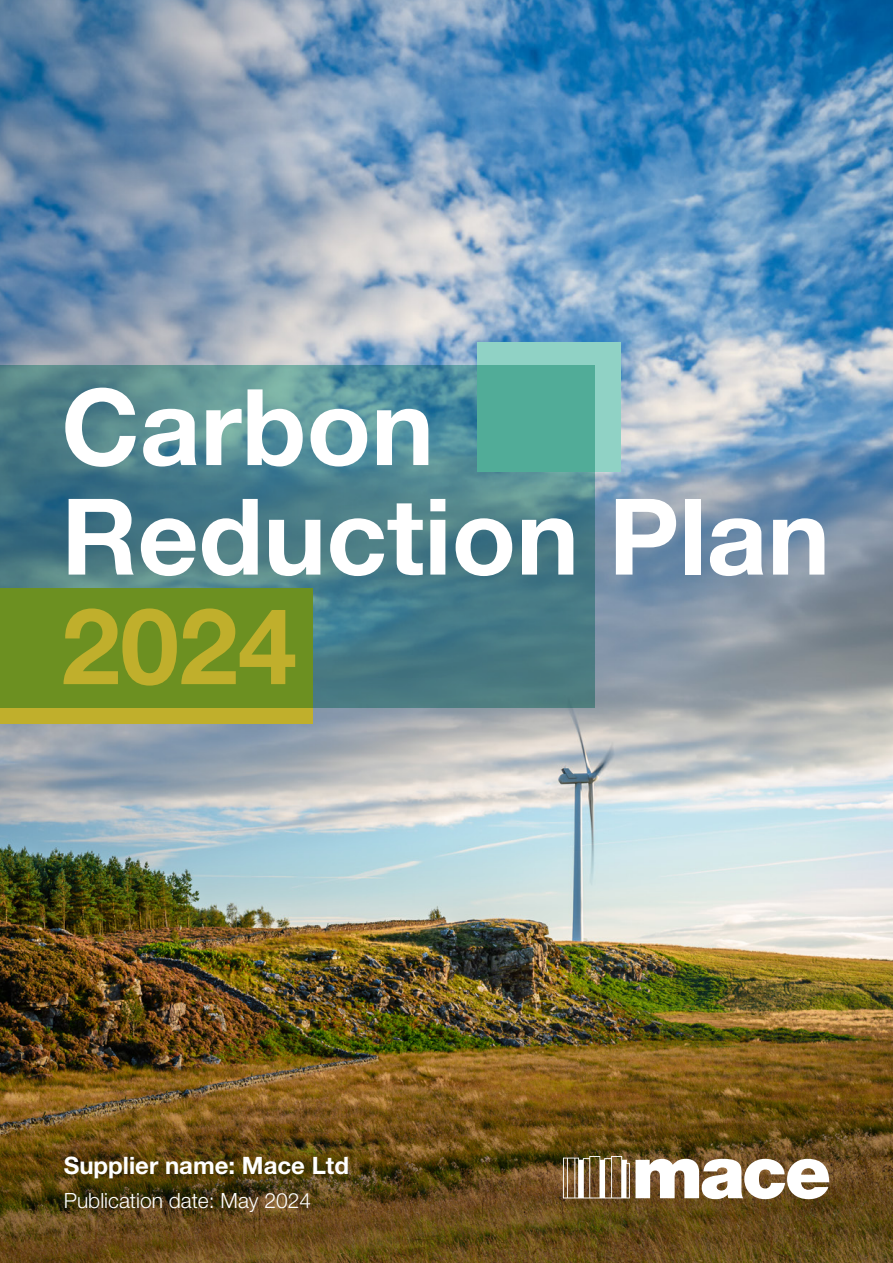
<style>
.page{position:relative;width:893px;height:1263px;background:#fff}
.page>*{position:absolute;margin:0;border:0;box-sizing:border-box;transform-origin:0 0}
.t1{font:700 105.9px/109.5px "Helvetica Neue LT Std";color:#fff}
.t2{font:700 105.9px "Helvetica Neue LT Std";color:#c0af2c}
.t3{font:700 24px "Helvetica Neue LT Std";color:#fff}
.t4{font:300 21px "Helvetica Neue LT Std";color:#fff}
</style>
<div class="page">
<img style="left:0;top:0;width:893px;height:978px">
<div style="left:477px;top:342px;width:143px;height:130px;background:#90d2c5"></div>
<img style="left:0;top:978px;width:893px;height:285px">
<div style="left:0;top:588px;width:313px;height:136px;background:#c0af2c"></div>
<svg style="left:563px;top:1156px;width:266px;height:43px"></svg>
<svg style="left:0;top:366px;width:595px;height:342px;background:#528678"></svg>
<h1 class="t1" style="left:61px;top:370px;width:770px">Carbon<br>Reduction Plan</h1>
<h1 class="t2" style="left:61px;top:581px;width:237px">2024</h1>
<p class="t3" style="left:64px;top:1150px;width:287px">Supplier name: Mace Ltd</p>
<p class="t4" style="left:64px;top:1187px;width:249px">Publication date: May 2024</p>
</div>
